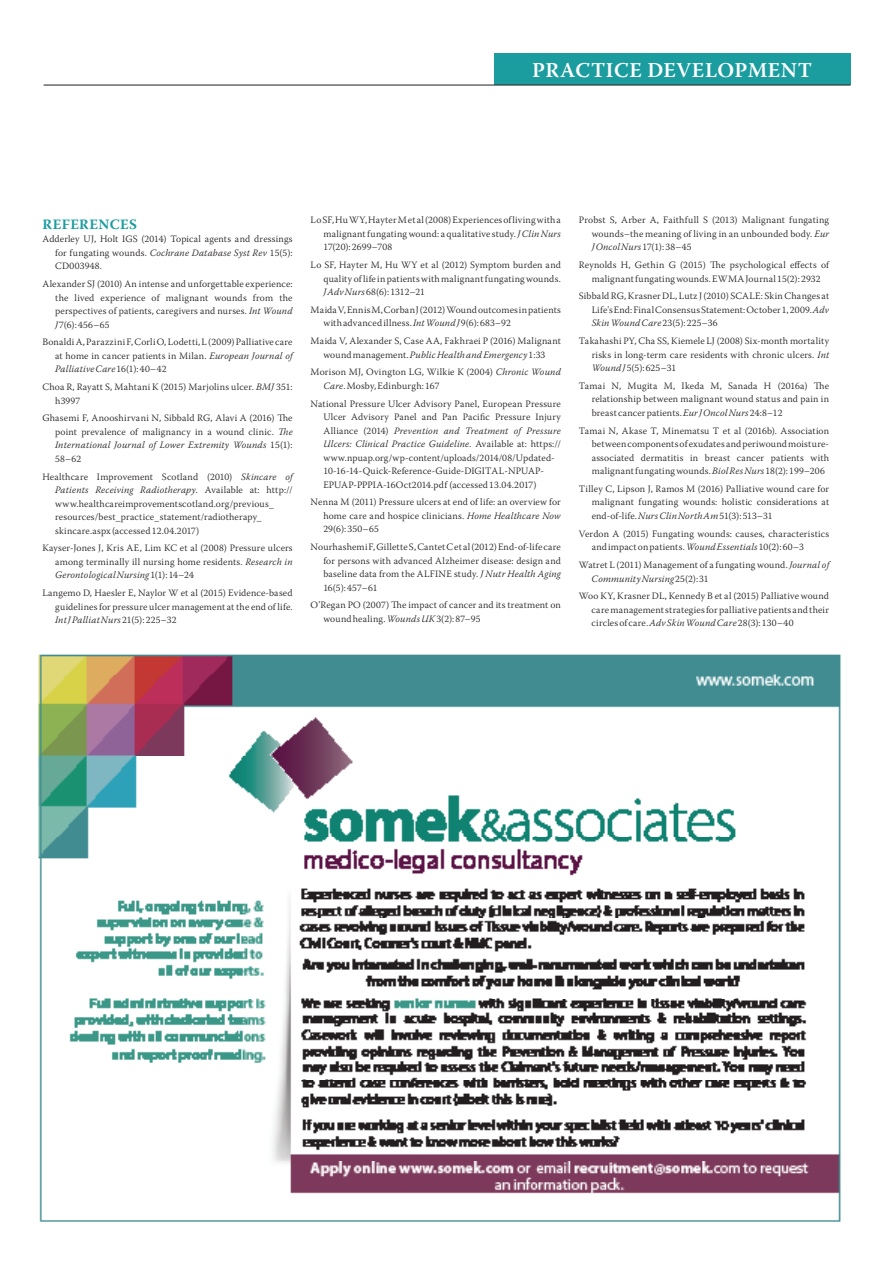
<style>
.page{position:relative;width:893px;height:1263px;background:#fff}
.page>*{position:absolute;margin:0;border:0;box-sizing:border-box;transform-origin:0 0}
.t1{font:600 21px "Warnock Pro";letter-spacing:.025em;color:#fff}
.t2{font:700 14.25px "Warnock Pro";letter-spacing:.03em;color:#1b9c9e}
.t3{font:300 9.75px/13.5px "Warnock Pro";letter-spacing:.02em;color:#231f20;text-align:justify}
.s1{font-style:italic}
</style>
<div class="page">
<div style="left:494px;top:54px;width:356px;height:31px;background:#1b9c9e"></div>
<hr style="left:44px;top:85px;width:806px;height:1px;background:#231f20">
<img style="left:38px;top:654px;width:803px;height:568px">
<h1 class="t1" style="left:532px;top:58px;width:282px">PRACTICE DEVELOPMENT</h1>
<h2 class="t2" style="left:42px;top:215px;width:96px">REFERENCES</h2>
<p class="t3" style="left:55px;top:232px;width:239px;text-indent:-13px">Adderley UJ, Holt IGS (2014) Topical agents and dressings for fungating wounds. <span class="s1">Cochrane Database Syst Rev</span> 15(5):<br>CD003948.</p>
<p class="t3" style="left:55px;top:277px;width:239px;text-indent:-13px">Alexander SJ (2010) An intense and unforgettable experience: the lived experience of malignant wounds from the perspectives of patients, caregivers and nurses. <span class="s1">Int Wound J</span> 7(6): 456–65</p>
<p class="t3" style="left:55px;top:335px;width:239px;text-indent:-13px">Bonaldi A, Parazzini F, Corli O, Lodetti, L (2009) Palliative care at home in cancer patients in Milan. <span class="s1">European Journal of Palliative Care</span> 16(1): 40–42</p>
<p class="t3" style="left:55px;top:380px;width:239px;text-indent:-13px">Choa R, Rayatt S, Mahtani K (2015) Marjolins ulcer. <span class="s1">BMJ</span> 351: h3997</p>
<p class="t3" style="left:55px;top:411px;width:239px;text-indent:-13px">Ghasemi F, Anooshirvani N, Sibbald RG, Alavi A (2016) The point prevalence of malignancy in a wound clinic. <span class="s1">The International Journal of Lower Extremity Wounds</span> 15(1):<br>58–62</p>
<p class="t3" style="left:55px;top:469px;width:239px;text-align:left;text-indent:-13px">Healthcare Improvement Scotland (2010) <span class="s1">Skincare of Patients Receiving Radiotherapy.</span> Available at: http:// www.healthcareimprovementscotland.org/previous_ resources/best_practice_statement/radiotherapy_ skincare.aspx (accessed 12.04.2017)</p>
<p class="t3" style="left:55px;top:541px;width:239px;text-indent:-13px">Kayser-Jones J, Kris AE, Lim KC et al (2008) Pressure ulcers among terminally ill nursing home residents. <span class="s1">Research in Gerontological Nursing</span> 1(1): 14–24</p>
<p class="t3" style="left:55px;top:586px;width:239px;text-indent:-13px">Langemo D, Haesler E, Naylor W et al (2015) Evidence-based guidelines for pressure ulcer management at the end of life.<br><span class="s1">Int J Palliat Nurs</span> 21(5): 225–32</p>
<p class="t3" style="left:323px;top:213px;width:239px;text-indent:-13px">Lo SF, Hu WY, Hayter M et al (2008) Experiences of living with a malignant fungating wound: a qualitative study. <span class="s1">J Clin Nurs </span>17(20): 2699–708</p>
<p class="t3" style="left:323px;top:258px;width:239px;text-indent:-13px">Lo SF, Hayter M, Hu WY et al (2012) Symptom burden and quality of life in patients with malignant fungating wounds.<br><span class="s1">J Adv Nurs</span> 68(6): 1312–21</p>
<p class="t3" style="left:323px;top:303px;width:239px;text-indent:-13px">Maida V, Ennis M, Corban J (2012) Wound outcomes in patients with advanced illness. <span class="s1">Int Wound J</span> 9(6): 683–92</p>
<p class="t3" style="left:311px;top:334px;width:252px;text-align:center">Maida V, Alexander S, Case AA, Fakhraei P (2016) Malignant wound management. <span class="s1">Public Health and Emergency</span> 1:33</p>
<p class="t3" style="left:323px;top:365px;width:239px;text-indent:-13px">Morison MJ, Ovington LG, Wilkie K (2004) <span class="s1">Chronic Wound<br>Care</span>. Mosby, Edinburgh: 167</p>
<p class="t3" style="left:323px;top:396px;width:239px;text-align:left;text-indent:-13px">National Pressure Ulcer Advisory Panel, European Pressure Ulcer Advisory Panel and Pan Pacific Pressure Injury Alliance (2014) <span class="s1">Prevention and Treatment of Pressure Ulcers: Clinical Practice Guideline.</span> Available at: https:// www.npuap.org/wp-content/uploads/2014/08/Updated-10-16-14-Quick-Reference-Guide-DIGITAL-NPUAP-EPUAP-PPPIA-16Oct2014.pdf (accessed 13.04.2017)</p>
<p class="t3" style="left:323px;top:495px;width:239px;text-indent:-13px">Nenna M (2011) Pressure ulcers at end of life: an overview for home care and hospice clinicians. <span class="s1">Home Healthcare Now </span>29(6): 350–65</p>
<p class="t3" style="left:323px;top:540px;width:239px;text-indent:-13px">Nourhashemi F, Gillette S, Cantet C et al (2012) End-of-life care for persons with advanced Alzheimer disease: design and baseline data from the ALFINE study. <span class="s1">J Nutr Health Aging </span>16(5): 457–61</p>
<p class="t3" style="left:323px;top:598px;width:239px;text-indent:-13px">O’Regan PO (2007) The impact of cancer and its treatment on wound healing. <span class="s1">Wounds UK</span> 3(2): 87–95</p>
<p class="t3" style="left:592px;top:213px;width:239px;text-indent:-13px">Probst S, Arber A, Faithfull S (2013) Malignant fungating wounds–the meaning of living in an unbounded body. <span class="s1">Eur J Oncol Nurs</span> 17(1): 38–45</p>
<p class="t3" style="left:579px;top:258px;width:252px;text-align:center">Reynolds H, Gethin G (2015) The psychological effects of malignant fungating wounds. EWMA Journal 15(2): 2932</p>
<p class="t3" style="left:592px;top:289px;width:239px;text-indent:-13px">Sibbald RG, Krasner DL, Lutz J (2010) SCALE: Skin Changes at Life's End: Final Consensus Statement: October 1, 2009. <span class="s1">Adv Skin Wound Care</span> 23(5): 225–36</p>
<p class="t3" style="left:592px;top:334px;width:239px;text-indent:-13px">Takahashi PY, Cha SS, Kiemele LJ (2008) Six-month mortality risks in long-term care residents with chronic ulcers. <span class="s1">Int Wound J</span> 5(5): 625–31</p>
<p class="t3" style="left:592px;top:379px;width:239px;text-indent:-13px">Tamai N, Mugita M, Ikeda M, Sanada H (2016a) The relationship between malignant wound status and pain in breast cancer patients. <span class="s1">Eur J Oncol Nurs</span> 24:8–12</p>
<p class="t3" style="left:592px;top:424px;width:239px;text-indent:-13px">Tamai N, Akase T, Minematsu T et al (2016b). Association between components of exudates and periwound moisture&shy;associated dermatitis in breast cancer patients with malignant fungating wounds. <span class="s1">Biol Res Nurs</span> 18(2): 199–206</p>
<p class="t3" style="left:592px;top:482px;width:239px;text-indent:-13px">Tilley C, Lipson J, Ramos M (2016) Palliative wound care for malignant fungating wounds: holistic considerations at end-of-life. <span class="s1">Nurs Clin North Am</span> 51(3): 513–31</p>
<p class="t3" style="left:592px;top:527px;width:239px;text-indent:-13px">Verdon A (2015) Fungating wounds: causes, characteristics and impact on patients. <span class="s1">Wound Essentials</span> 10(2): 60–3</p>
<p class="t3" style="left:592px;top:558px;width:239px;text-indent:-13px">Watret L (2011) Management of a fungating wound. <span class="s1">Journal of<br>Community Nursing</span> 25(2): 31</p>
<p class="t3" style="left:592px;top:589px;width:239px;text-indent:-13px">Woo KY, Krasner DL, Kennedy B et al (2015) Palliative wound care management strategies for palliative patients and their circles of care. <span class="s1">Adv Skin Wound Care</span> 28(3): 130–40</p>
</div>
